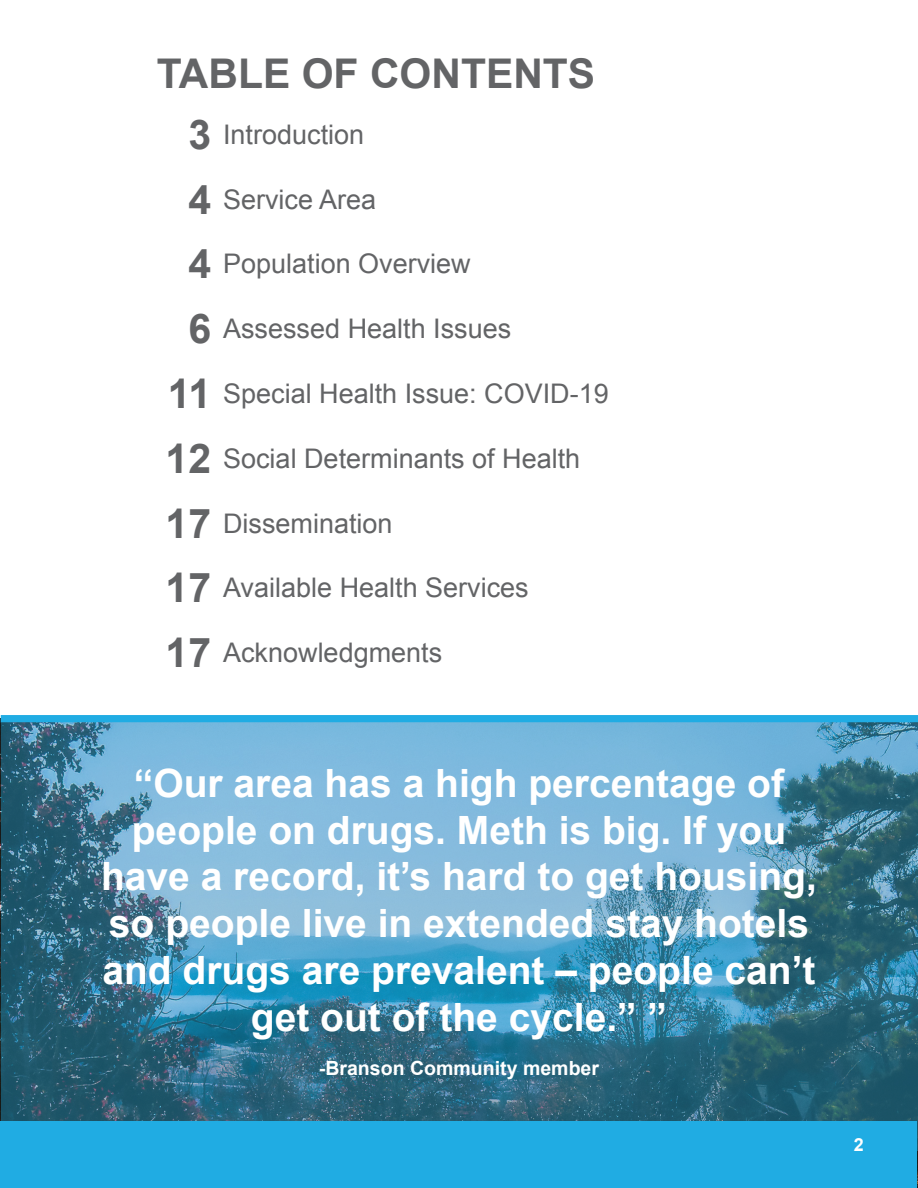
<style>
.page{position:relative;width:918px;height:1188px;background:#fff}
.page>*{position:absolute;margin:0;border:0;box-sizing:border-box;transform-origin:0 0}
.t1{font:700 40.95px "Arial";color:#636466}
.t2{font:700 39px/46.8px "Arial";color:#fff;text-align:center}
.t3{font:27px "Arial";color:#636466}
.t4{font:700 19.5px "Arial";color:#fff}
.t5{font:700 18px "Arial";color:#fff}
</style>
<div class="page">
<div style="left:1px;top:715px;width:917px;height:8px;background:#20ace3"></div>
<div style="left:1px;top:1121px;width:916px;height:67px;background:#20ace3"></div>
<svg style="left:2px;top:723px;width:916px;height:427px;background:#4c8fae"></svg>
<p class="t1" style="left:157px;top:47px;width:440px">TABLE OF CONTENTS</p>
<p class="t1" style="left:188px;top:107px;width:24px">3</p>
<p class="t3" style="left:223px;top:117px;width:143px">Introduction</p>
<p class="t1" style="left:188px;top:172px;width:24px">4</p>
<p class="t3" style="left:223px;top:181px;width:155px">Service Area</p>
<p class="t1" style="left:188px;top:237px;width:24px">4</p>
<p class="t3" style="left:223px;top:246px;width:249px">Population Overview</p>
<p class="t1" style="left:188px;top:302px;width:24px">6</p>
<p class="t3" style="left:223px;top:311px;width:290px">Assessed Health Issues</p>
<p class="t1" style="left:168px;top:367px;width:45px">11</p>
<p class="t3" style="left:223px;top:376px;width:387px">Special Health Issue: COVID-19</p>
<p class="t1" style="left:166px;top:431px;width:47px">12</p>
<p class="t3" style="left:223px;top:441px;width:359px">Social Determinants of Health</p>
<p class="t1" style="left:166px;top:496px;width:47px">17</p>
<p class="t3" style="left:223px;top:505px;width:171px">Dissemination</p>
<p class="t1" style="left:166px;top:561px;width:47px">17</p>
<p class="t3" style="left:223px;top:570px;width:307px">Available Health Services</p>
<p class="t1" style="left:166px;top:626px;width:47px">17</p>
<p class="t3" style="left:223px;top:635px;width:221px">Acknowledgments</p>
<p class="t2" style="left:101px;top:761px;width:717px">“Our area has a high percentage of people on drugs. Meth is big. If you have a record, it’s hard to get housing, so people live in extended stay hotels and drugs are prevalent – people can’t get out of the cycle.” ”</p>
<p class="t4" style="left:319px;top:1056px;width:282px">-Branson Community member</p>
<p class="t5" style="left:854px;top:1132px;width:12px">2</p>
</div>
